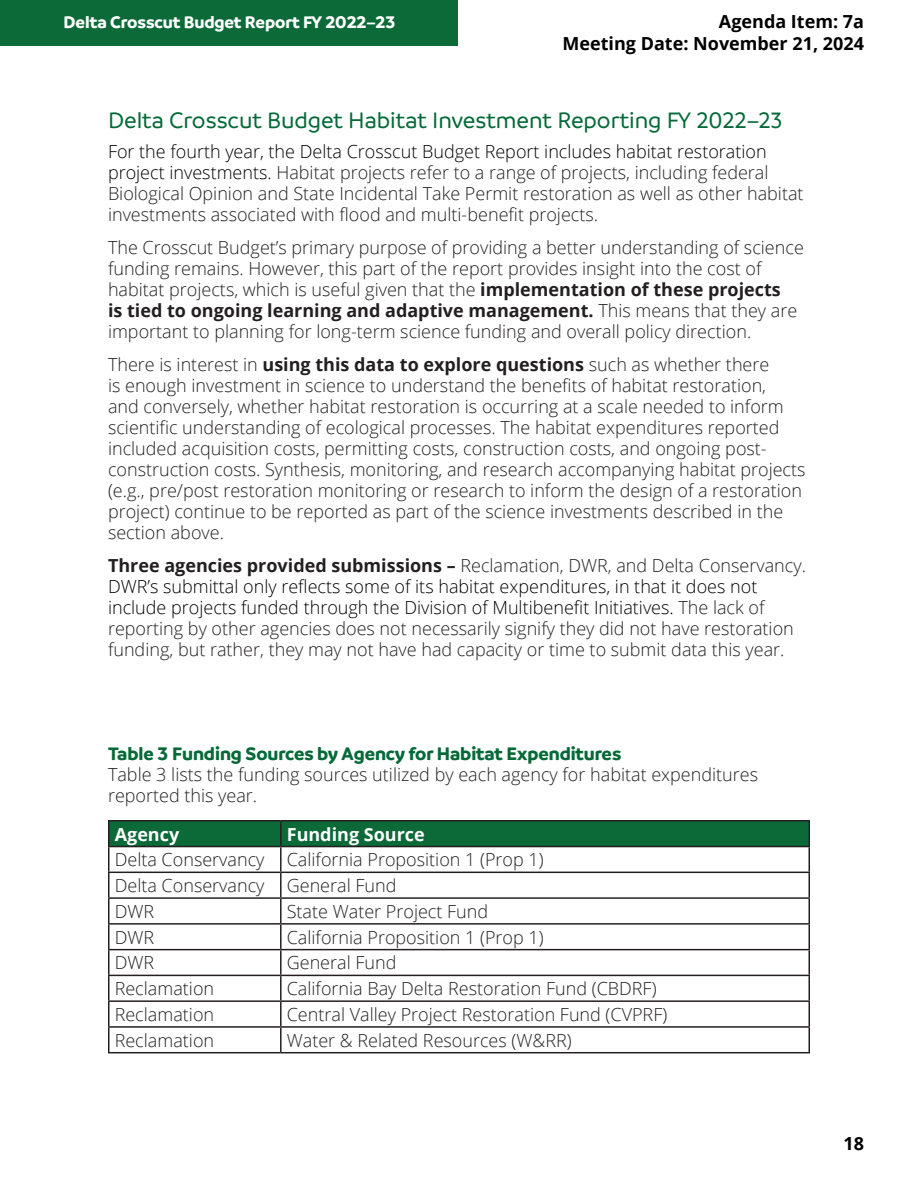
<style>
.page{position:relative;width:918px;height:1188px;background:#fff}
.page>*{position:absolute;margin:0;border:0;box-sizing:border-box;transform-origin:0 0}
.t1{font:500 24px "Branding";letter-spacing:-.005em;color:#046937}
.t2{font:700 19.5px "Branding";letter-spacing:-.005em;color:#046937}
.t3{font:300 18px/21px "Open Sans";color:#231f20}
.t4{font:700 18px/21.8px "Open Sans";color:#000;text-align:right}
.t5{font:700 18px "Branding";letter-spacing:-.005em;color:#fff}
.t6{font:700 18px "Open Sans";color:#fff}
.s1{color:#000}
.s2{font-weight:700}
</style>
<div class="page">
<div style="left:0;top:0;width:458px;height:46px;background:#0c6a38"></div>
<div style="left:109px;top:821px;width:172px;height:26px;background:#0c6a38"></div>
<div style="left:281px;top:821px;width:528px;height:26px;background:#0c6a38"></div>
<hr style="left:108px;top:820px;width:173px;height:2px;background:#231f20">
<hr style="left:108px;top:822px;width:2px;height:24px;background:#231f20">
<hr style="left:281px;top:820px;width:529px;height:2px;background:#231f20">
<hr style="left:280px;top:822px;width:2px;height:24px;background:#231f20">
<hr style="left:808px;top:822px;width:2px;height:24px;background:#231f20">
<hr style="left:108px;top:846px;width:173px;height:1px;background:#231f20">
<hr style="left:108px;top:847px;width:2px;height:25px;background:#231f20">
<hr style="left:281px;top:846px;width:529px;height:1px;background:#231f20">
<hr style="left:280px;top:847px;width:2px;height:25px;background:#231f20">
<hr style="left:808px;top:847px;width:2px;height:25px;background:#231f20">
<hr style="left:108px;top:872px;width:173px;height:1px;background:#231f20">
<hr style="left:108px;top:873px;width:2px;height:24px;background:#231f20">
<hr style="left:281px;top:872px;width:529px;height:1px;background:#231f20">
<hr style="left:280px;top:873px;width:2px;height:24px;background:#231f20">
<hr style="left:808px;top:873px;width:2px;height:24px;background:#231f20">
<hr style="left:108px;top:897px;width:173px;height:2px;background:#231f20">
<hr style="left:108px;top:899px;width:2px;height:24px;background:#231f20">
<hr style="left:281px;top:897px;width:529px;height:2px;background:#231f20">
<hr style="left:280px;top:899px;width:2px;height:24px;background:#231f20">
<hr style="left:808px;top:899px;width:2px;height:24px;background:#231f20">
<hr style="left:108px;top:923px;width:173px;height:2px;background:#231f20">
<hr style="left:108px;top:925px;width:2px;height:24px;background:#231f20">
<hr style="left:281px;top:923px;width:529px;height:2px;background:#231f20">
<hr style="left:280px;top:925px;width:2px;height:24px;background:#231f20">
<hr style="left:808px;top:925px;width:2px;height:24px;background:#231f20">
<hr style="left:108px;top:949px;width:173px;height:1px;background:#231f20">
<hr style="left:108px;top:950px;width:2px;height:25px;background:#231f20">
<hr style="left:281px;top:949px;width:529px;height:1px;background:#231f20">
<hr style="left:280px;top:950px;width:2px;height:25px;background:#231f20">
<hr style="left:808px;top:950px;width:2px;height:25px;background:#231f20">
<hr style="left:108px;top:975px;width:173px;height:1px;background:#231f20">
<hr style="left:108px;top:976px;width:2px;height:24px;background:#231f20">
<hr style="left:281px;top:975px;width:529px;height:1px;background:#231f20">
<hr style="left:280px;top:976px;width:2px;height:24px;background:#231f20">
<hr style="left:808px;top:976px;width:2px;height:24px;background:#231f20">
<hr style="left:108px;top:1000px;width:173px;height:2px;background:#231f20">
<hr style="left:108px;top:1002px;width:2px;height:24px;background:#231f20">
<hr style="left:281px;top:1000px;width:529px;height:2px;background:#231f20">
<hr style="left:280px;top:1002px;width:2px;height:24px;background:#231f20">
<hr style="left:808px;top:1002px;width:2px;height:24px;background:#231f20">
<hr style="left:108px;top:1026px;width:173px;height:2px;background:#231f20">
<hr style="left:108px;top:1028px;width:2px;height:24px;background:#231f20">
<hr style="left:281px;top:1026px;width:529px;height:2px;background:#231f20">
<hr style="left:280px;top:1028px;width:2px;height:24px;background:#231f20">
<hr style="left:808px;top:1028px;width:2px;height:24px;background:#231f20">
<hr style="left:108px;top:1052px;width:173px;height:1px;background:#231f20">
<hr style="left:281px;top:1052px;width:529px;height:1px;background:#231f20">
<p class="t5" style="left:64px;top:12px;width:333px">Delta Crosscut Budget Report FY 2022–23</p>
<p class="t4" style="left:563px;top:10px;width:303px">Agenda Item: 7a<br>Meeting Date: November 21, 2024</p>
<h2 class="t1" style="left:108px;top:108px;width:676px">Delta Crosscut Budget Habitat Investment Reporting FY 2022–23</h2>
<p class="t3" style="left:108px;top:141px;width:697px"><span class="s1">For the fourth year, the Delta Crosscut Budget Report includes habitat restoration project investments.</span> Habitat projects refer to a range of projects, including federal Biological Opinion and State Incidental Take Permit restoration as well as other habitat investments associated with flood and multi-benefit projects.</p>
<p class="t3" style="left:108px;top:237px;width:697px">The Crosscut Budget’s primary purpose of providing a better understanding of science funding remains. However, this part of the report provides insight into the cost of habitat projects, which is useful given that the <span class="s2">implementation of these projects<br>is tied to ongoing learning and adaptive management.</span> This means that they are important to planning for long-term science funding and overall policy direction.</p>
<p class="t3" style="left:108px;top:354px;width:699px">There is interest in <span class="s2">using this data to explore questions</span> such as whether there<br>is enough investment in science to understand the benefits of habitat restoration,<br>and conversely, whether habitat restoration is occurring at a scale needed to inform scientific understanding of ecological processes. The habitat expenditures reported included acquisition costs, permitting costs, construction costs, and ongoing post&shy;construction costs. Synthesis, monitoring, and research accompanying habitat projects (e.g., pre/post restoration monitoring or research to inform the design of a restoration project) continue to be reported as part of the science investments described in the section above.</p>
<p class="t3" style="left:108px;top:555px;width:700px"><span class="s2">Three agencies provided submissions –</span> Reclamation, DWR, and Delta Conservancy.<br><span class="s1">DWR’s submittal only reflects some of its habitat expenditures, in that it does not include projects funded through the Division of Multibenefit Initiatives.</span> The lack of reporting by other agencies does not necessarily signify they did not have restoration funding, but rather, they may not have had capacity or time to submit data this year.</p>
<p class="t2" style="left:108px;top:742px;width:515px">Table 3 Funding Sources by Agency for Habitat Expenditures</p>
<p class="t3" style="left:108px;top:764px;width:652px">Table 3 lists the funding sources utilized by each agency for habitat expenditures reported this year.</p>
<p class="t6" style="left:115px;top:821px;width:66px">Agency</p>
<p class="t6" style="left:287px;top:821px;width:140px">Funding Source</p>
<p class="t3" style="left:115px;top:849px;width:151px">Delta Conservancy</p>
<p class="t3" style="left:287px;top:849px;width:258px">California Proposition 1 (Prop 1)</p>
<p class="t3" style="left:115px;top:875px;width:151px">Delta Conservancy</p>
<p class="t3" style="left:287px;top:875px;width:111px">General Fund</p>
<p class="t3" style="left:115px;top:900px;width:41px">DWR</p>
<p class="t3" style="left:287px;top:900px;width:203px">State Water Project Fund</p>
<p class="t3" style="left:115px;top:926px;width:41px">DWR</p>
<p class="t3" style="left:287px;top:926px;width:258px">California Proposition 1 (Prop 1)</p>
<p class="t3" style="left:115px;top:952px;width:41px">DWR</p>
<p class="t3" style="left:287px;top:952px;width:111px">General Fund</p>
<p class="t3" style="left:115px;top:978px;width:101px">Reclamation</p>
<p class="t3" style="left:287px;top:978px;width:371px">California Bay Delta Restoration Fund (CBDRF)</p>
<p class="t3" style="left:115px;top:1003px;width:101px">Reclamation</p>
<p class="t3" style="left:287px;top:1003px;width:382px">Central Valley Project Restoration Fund (CVPRF)</p>
<p class="t3" style="left:115px;top:1029px;width:101px">Reclamation</p>
<p class="t3" style="left:287px;top:1029px;width:286px">Water &amp; Related Resources (W&amp;RR)</p>
<p class="t4" style="left:843px;top:1132px;width:22px">18</p>
</div>
